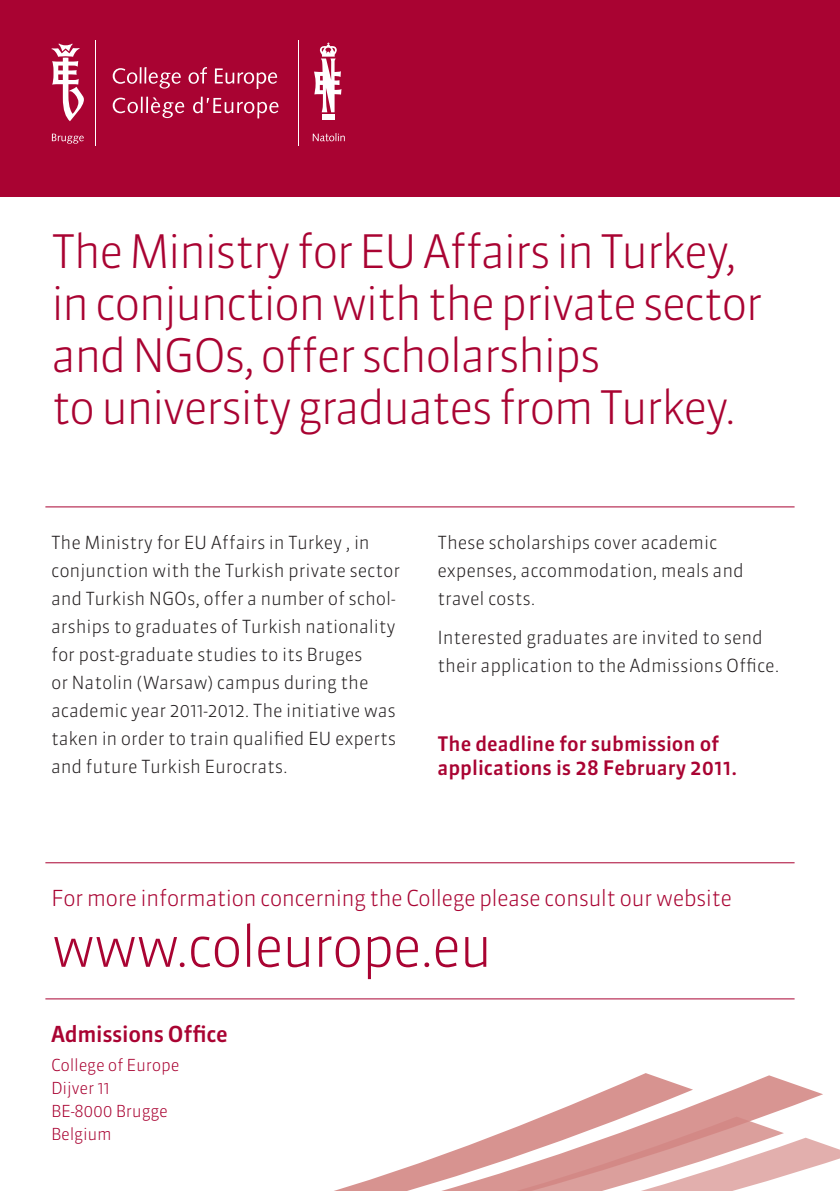
<style>
.page{position:relative;width:840px;height:1191px;background:#fff}
.page>*{position:absolute;margin:0;border:0;box-sizing:border-box;transform-origin:0 0}
.t1{font:300 56px "Sanuk";letter-spacing:-.045em;color:#a90332}
.t2{font:300 46px/52px "Sanuk";letter-spacing:-.05em;color:#a90332}
.t3{font:300 22px "Sanuk";letter-spacing:-.03em;color:#a90332}
.t4{font:500 22px "Sanuk";letter-spacing:-.015em;color:#a90332}
.t5{font:500 20px/24px "Sanuk";color:#a90332}
.t6{font:300 18px/28px "Sanuk";letter-spacing:-.01em;color:#231f20}
.t7{font:300 16.4px "Sanuk";letter-spacing:-.015em;color:#a90332}
</style>
<div class="page">
<div style="left:0;top:0;width:839px;height:197px;background:#a90332"></div>
<svg style="left:113px;top:97px;width:71px;height:21px"></svg>
<svg style="left:193px;top:97px;width:85px;height:21px"></svg>
<svg style="left:113px;top:67px;width:68px;height:22px"></svg>
<svg style="left:188px;top:67px;width:19px;height:17px"></svg>
<svg style="left:215px;top:68px;width:62px;height:21px"></svg>
<hr style="left:95px;top:41px;width:1px;height:105px;background:#fff">
<hr style="left:298px;top:41px;width:1px;height:105px;background:#fff">
<svg style="left:52px;top:134px;width:32px;height:10px"></svg>
<svg style="left:312px;top:133px;width:32px;height:8px"></svg>
<div style="left:321px;top:114px;width:13px;height:6px;background:#fff"></div>
<svg style="left:314px;top:43px;width:27px;height:69px"></svg>
<svg style="left:52px;top:43px;width:32px;height:78px"></svg>
<svg style="left:822px;top:1143px;width:17px;height:21px"></svg>
<svg style="left:334px;top:1075px;width:488px;height:116px"></svg>
<hr style="left:45px;top:506px;width:749px;height:1px;background:#a90332">
<hr style="left:45px;top:998px;width:749px;height:1px;background:#a90332">
<hr style="left:45px;top:862px;width:749px;height:1px;background:#a90332">
<p class="t2" style="left:51px;top:225px;width:687px">The Ministry for EU Affairs in Turkey,</p>
<p class="t2" style="left:51px;top:277px;width:713px">in conjunction with the private sector and NGOs, offer scholarships</p>
<p class="t2" style="left:51px;top:381px;width:686px">to university graduates from Turkey.</p>
<p class="t6" style="left:51px;top:528px;width:350px">The Ministry for EU Affairs in Turkey , in conjunction with the Turkish private sector and Turkish NGOs, offer a number of schol&shy;arships to graduates of Turkish nationality for post-graduate studies to its Bruges<br>or Natolin (Warsaw) campus during the academic year 2011-2012. The initiative was taken in order to train qualified EU experts and future Turkish Eurocrats.</p>
<p class="t6" style="left:437px;top:528px;width:307px">These scholarships cover academic expenses, accommodation, meals and travel costs.</p>
<p class="t6" style="left:437px;top:623px;width:343px">Interested graduates are invited to send their application to the Admissions Office.</p>
<p class="t5" style="left:437px;top:732px;width:301px">The deadline for submission of applications is 28 February 2011.</p>
<p class="t3" style="left:51px;top:885px;width:682px">For more information concerning the College please consult our website</p>
<p class="t1" style="left:51px;top:913px;width:443px">www.coleurope.eu</p>
<p class="t4" style="left:51px;top:1021px;width:178px">Admissions Office</p>
<p class="t7" style="left:51px;top:1055px;width:130px">College of Europe</p>
<p class="t7" style="left:51px;top:1078px;width:60px">Dijver 11</p>
<p class="t7" style="left:51px;top:1101px;width:118px">BE-8000 Brugge</p>
<p class="t7" style="left:51px;top:1124px;width:62px">Belgium</p>
</div>
